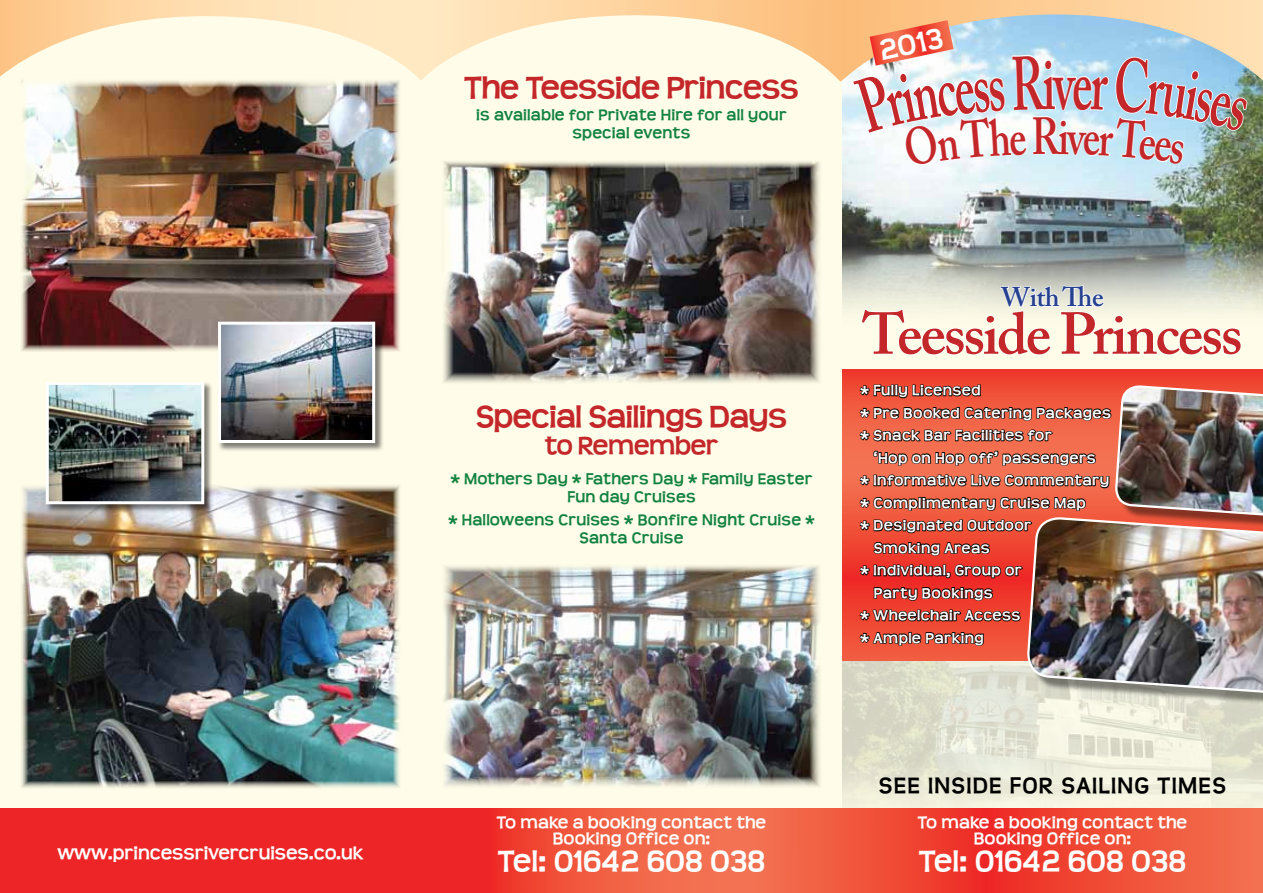
<style>
.page{position:relative;width:1263px;height:893px;background:#fffde9}
.page>*{position:absolute;margin:0;border:0;box-sizing:border-box;transform-origin:0 0}
.t1{font:600 74.85px "Adobe Caslon Pro";color:#c4272a;scale:.63 1}
.t2{font:600 58.5px "Adobe Caslon Pro";letter-spacing:-.035em;color:#c4272a}
.t3{font:600 51.75px "Adobe Caslon Pro";color:#c4272a;scale:.77 1}
.t4{font:700 33px "Teen";letter-spacing:-.025em;color:#c4272a}
.t5{font:700 31.5px "Teen";color:#fff}
.t6{font:700 30px "Teen";color:#fff}
.t7{font:700 27px "Teen";letter-spacing:-.025em;color:#c4272a}
.t8{font:600 27px "Adobe Caslon Pro";color:#25408f}
.t9{font:700 24px "Teen";letter-spacing:.05em;color:#000}
.t10{font:700 19.5px "Teen";letter-spacing:-.005em;color:#fff}
.t11{font:700 18px/16.5px "Teen";color:#fff;text-align:center}
.t12{font:700 16.5px/18px "Teen";letter-spacing:.01em;color:#138241;text-align:center}
.t13{font:700 15.45px/22.5px "Teen";letter-spacing:.025em;color:#fff}
</style>
<div class="page">
<img style="left:443px;top:161px;width:377px;height:222px">
<img style="left:444px;top:565px;width:376px;height:222px">
<img style="left:842px;top:660px;width:421px;height:148px">
<svg style="left:0;top:0;width:851px;height:82px"></svg>
<svg style="left:0;top:808px;width:1263px;height:85px;background:#ef4133"></svg>
<svg style="left:842px;top:370px;width:184px;height:290px;background:#ef4734"></svg>
<svg style="left:858px;top:563px;width:166px;height:16px;background:#891916"></svg>
<svg style="left:872px;top:586px;width:122px;height:16px;background:#801c16"></svg>
<svg style="left:858px;top:608px;width:164px;height:14px;background:#782117"></svg>
<svg style="left:858px;top:631px;width:127px;height:16px;background:#872e20"></svg>
<img style="left:1026px;top:557px;width:237px;height:160px">
<img style="left:20px;top:79px;width:381px;height:273px">
<img style="left:21px;top:485px;width:379px;height:303px">
<div style="left:218px;top:321px;width:166px;height:131px;background:#000;opacity:.5"></div>
<img style="left:222px;top:326px;width:149px;height:113px">
<div style="left:218px;top:322px;width:157px;height:121px;border:3px solid #fff"></div>
<div style="left:45px;top:381px;width:168px;height:132px;background:#000;opacity:.5"></div>
<img style="left:50px;top:386px;width:150px;height:114px">
<div style="left:46px;top:382px;width:158px;height:122px;border:3px solid #fff"></div>
<img style="left:851px;top:0;width:412px;height:557px">
<p class="t10" style="left:57px;top:841px;width:308px">www.princessrivercruises.co.uk</p>
<h3 class="t4" style="left:464px;top:69px;width:337px">The Teesside Princess</h3>
<p class="t12" style="left:476px;top:106px;width:312px">is available for Private Hire for all your special events</p>
<h3 class="t6" style="left:875px;top:34px;width:66px;rotate:-12deg">2013</h3>
<h1 class="t1" style="left:1043px;top:39px;width:52px">iv</h1>
<h3 class="t3" style="left:1031px;top:106px;width:38px">R</h3>
<h3 class="t4" style="left:476px;top:397px;width:313px">Special Sailings Days</h3>
<h3 class="t7" style="left:544px;top:429px;width:176px">to Remember</h3>
<p class="t12" style="left:451px;top:470px;width:363px">* Mothers Day * Fathers Day * Family Easter<br>Fun day Cruises</p>
<p class="t12" style="left:448px;top:511px;width:368px">* Halloweens Cruises * Bonfire Night Cruise *<br>Santa Cruise</p>
<h3 class="t8" style="left:1001px;top:281px;width:104px">With The</h3>
<h2 class="t2" style="left:862px;top:299px;width:381px">Teesside Princess</h2>
<p class="t13" style="left:860px;top:379px;width:252px">* Fully Licensed<br>* Pre Booked Catering Packages * Snack Bar Facilities for</p>
<p class="t13" style="left:874px;top:447px;width:224px">‘Hop on Hop off’ passengers</p>
<p class="t13" style="left:860px;top:469px;width:251px">* Informative Live Commentary</p>
<p class="t13" style="left:860px;top:492px;width:227px">* Complimentary Cruise Map</p>
<p class="t13" style="left:860px;top:514px;width:173px">* Designated Outdoor</p>
<p class="t13" style="left:874px;top:537px;width:118px">Smoking Areas</p>
<p class="t13" style="left:860px;top:559px;width:163px">* Individual, Group or</p>
<p class="t13" style="left:874px;top:582px;width:121px">Party Bookings</p>
<p class="t13" style="left:860px;top:604px;width:162px">* Wheelchair Access</p>
<p class="t13" style="left:860px;top:627px;width:125px">* Ample Parking</p>
<p class="t11" style="left:497px;top:814px;width:271px">To make a booking contact the<br>Booking Office on:</p>
<h3 class="t5" style="left:498px;top:843px;width:269px">Tel: 01642 608 038</h3>
<h3 class="t9" style="left:879px;top:772px;width:349px">SEE INSIDE FOR SAILING TIMES</h3>
<p class="t11" style="left:918px;top:814px;width:271px">To make a booking contact the<br>Booking Office on:</p>
<h3 class="t5" style="left:918px;top:843px;width:269px">Tel: 01642 608 038</h3>
</div>
